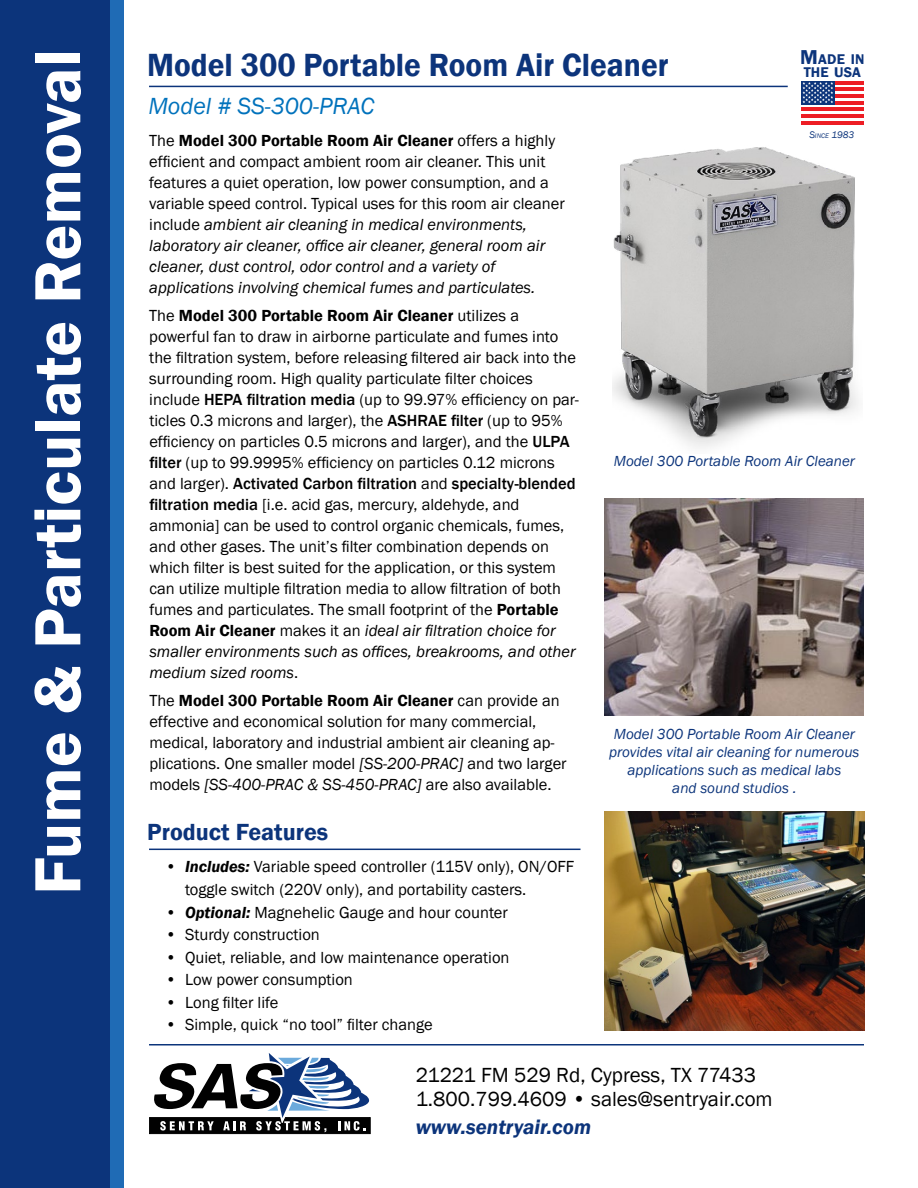
<style>
.page{position:relative;width:918px;height:1188px;background:#fff}
.page>*{position:absolute;margin:0;border:0;box-sizing:border-box;transform-origin:0 0}
.t1{font:600 67.5px "Franklin Gothic";color:#fff}
.t2{font:600 33px "Franklin Gothic";color:#0c347b;scale:.95 1}
.t3{font:italic 24px "Franklin Gothic";color:#0072bc}
.t4{font:600 24px "Franklin Gothic";color:#0c347b}
.t5{font:21px/24px "Franklin Gothic";color:#000}
.t6{font:italic 600 21px "Franklin Gothic";color:#0c347b}
.t7{font:16.5px/21px "Franklin Gothic";color:#000}
.t8{font:italic 16.5px/21px "Franklin Gothic";color:#000}
.t9{font:italic 15px/18px "Franklin Gothic";color:#0c347b;text-align:center}
.t10{font:600 14.4px/12.8px "Franklin Gothic";letter-spacing:.01em;color:#0c347b}
.t11{font:italic 9.9px "Franklin Gothic";color:#0c347b}
.s1{font-size:20.7px}
.s2{font-style:normal}
.s3{font-weight:600;font-style:normal}
.s4{font-weight:600}
.s5{font-weight:500}
.s6{font-style:italic}
.s7{font-size:6.9px}
.s8{font-weight:600;font-style:italic}
</style>
<div class="page">
<div style="left:0;top:0;width:110px;height:1188px;background:#0c347b"></div>
<div style="left:110px;top:0;width:14px;height:1188px;background:#1f6bb5"></div>
<hr style="left:149px;top:86px;width:639px;height:1px;background:#0c347b">
<hr style="left:149px;top:849px;width:432px;height:1px;background:#0c347b">
<img style="left:612px;top:147px;width:247px;height:301px">
<img style="left:605px;top:498px;width:259px;height:217px">
<img style="left:605px;top:811px;width:260px;height:220px">
<svg style="left:149px;top:1053px;width:222px;height:82px"></svg>
<hr style="left:149px;top:1044px;width:715px;height:2px;background:#0c347b">
<svg style="left:801px;top:84px;width:63px;height:38px"></svg>
<hr style="left:835px;top:81px;width:29px;height:3px;background:#ed1d24">
<hr style="left:835px;top:88px;width:29px;height:3px;background:#ed1d24">
<hr style="left:835px;top:94px;width:29px;height:4px;background:#ed1d24">
<hr style="left:835px;top:101px;width:29px;height:3px;background:#ed1d24">
<hr style="left:801px;top:107px;width:63px;height:4px;background:#ed1d24">
<hr style="left:801px;top:115px;width:63px;height:3px;background:#ed1d24">
<hr style="left:801px;top:122px;width:63px;height:3px;background:#ed1d24">
<div style="left:801px;top:81px;width:34px;height:23px;background:#0c347b"></div>
<svg style="left:803px;top:82px;width:30px;height:21px"></svg>
<h1 class="t1" style="left:16px;top:895px;width:847px;rotate:-90deg">Fume &amp; Particulate Removal</h1>
<p class="t10" style="left:800px;top:53px;width:66px"><span class="s1">M</span>ADE IN<br>THE USA</p>
<h2 class="t2" style="left:147px;top:45px;width:551px">Model 300 Portable Room Air Cleaner</h2>
<h3 class="t3" style="left:148px;top:91px;width:228px">Model # SS-300-PRAC</h3>
<p class="t8" style="left:149px;top:131px;width:417px"><span class="s2">The</span> <span class="s3">Model 300 Portable Room Air Cleaner</span> <span class="s2">offers a highly efficient and compact ambient room air cleaner. This unit features a quiet operation, low power consumption, and a variable speed control. Typical uses for this room air cleaner include</span> ambient air cleaning in medical environments, laboratory air cleaner, office air cleaner, general room air cleaner, dust control, odor control and a variety of applications involving chemical fumes and particulates.</p>
<p class="t7" style="left:149px;top:305px;width:431px">The <span class="s4">Model 300 Portable Room Air Cleaner</span> utilizes a powerful fan to draw in airborne particulate and fumes into the filtration system, before releasing filtered air back into the surrounding room. High quality particulate filter choices include <span class="s5">HEPA filtration media</span> (up to 99.97% efficiency on par&shy;ticles 0.3 microns and larger), the <span class="s5">ASHRAE filter</span> (up to 95% efficiency on particles 0.5 microns and larger), and the <span class="s5">ULPA filter</span> (up to 99.9995% efficiency on particles 0.12 microns and larger). <span class="s5">Activated Carbon filtration</span> and <span class="s5">specialty-blended filtration media</span> [i.e. acid gas, mercury, aldehyde, and ammonia] can be used to control organic chemicals, fumes, and other gases. The unit’s filter combination depends on which filter is best suited for the application, or this system can utilize multiple filtration media to allow filtration of both fumes and particulates. The small footprint of the <span class="s4">Portable Room Air Cleaner</span> makes it an <span class="s6">ideal air filtration choice for smaller environments such as offices, breakrooms, and other medium sized rooms</span>.</p>
<p class="t7" style="left:149px;top:690px;width:419px">The <span class="s4">Model 300 Portable Room Air Cleaner</span> can provide an effective and economical solution for many commercial, medical, laboratory and industrial ambient air cleaning ap&shy;plications. One smaller model <span class="s6">[SS-200-PRAC]</span> and two larger models <span class="s6">[SS-400-PRAC &amp; SS-450-PRAC]</span> are also available.</p>
<p class="t11" style="left:809px;top:129px;width:47px">S<span class="s7">INCE</span> 1983</p>
<p class="t9" style="left:614px;top:453px;width:243px">Model 300 Portable Room Air Cleaner</p>
<p class="t9" style="left:609px;top:725px;width:252px">Model 300 Portable Room Air Cleaner provides vital air cleaning for numerous applications such as medical labs<br>and sound studios .</p>
<h3 class="t4" style="left:147px;top:817px;width:182px">Product Features</h3>
<p class="t7" style="left:185px;top:856px;width:391px;line-height:22.5px;text-indent:-20px">• <span class="s8">Includes:</span> Variable speed controller (115V only), ON/OFF toggle switch (220V only), and portability casters.</p>
<p class="t7" style="left:166px;top:902px;width:344px">• <span class="s8">Optional:</span> Magnehelic Gauge and hour counter</p>
<p class="t7" style="left:166px;top:924px;width:156px">• Sturdy construction</p>
<p class="t7" style="left:166px;top:947px;width:346px">• Quiet, reliable, and low maintenance operation</p>
<p class="t7" style="left:166px;top:969px;width:189px">• Low power consumption</p>
<p class="t7" style="left:166px;top:992px;width:114px">• Long filter life</p>
<p class="t7" style="left:166px;top:1014px;width:269px">• Simple, quick “no tool” filter change</p>
<p class="t5" style="left:416px;top:1064px;width:358px">21221 FM 529 Rd, Cypress, TX 77433<br>1.800.799.4609 • sales@sentryair.com</p>
<p class="t6" style="left:416px;top:1113px;width:177px">www.sentryair.com</p>
</div>
